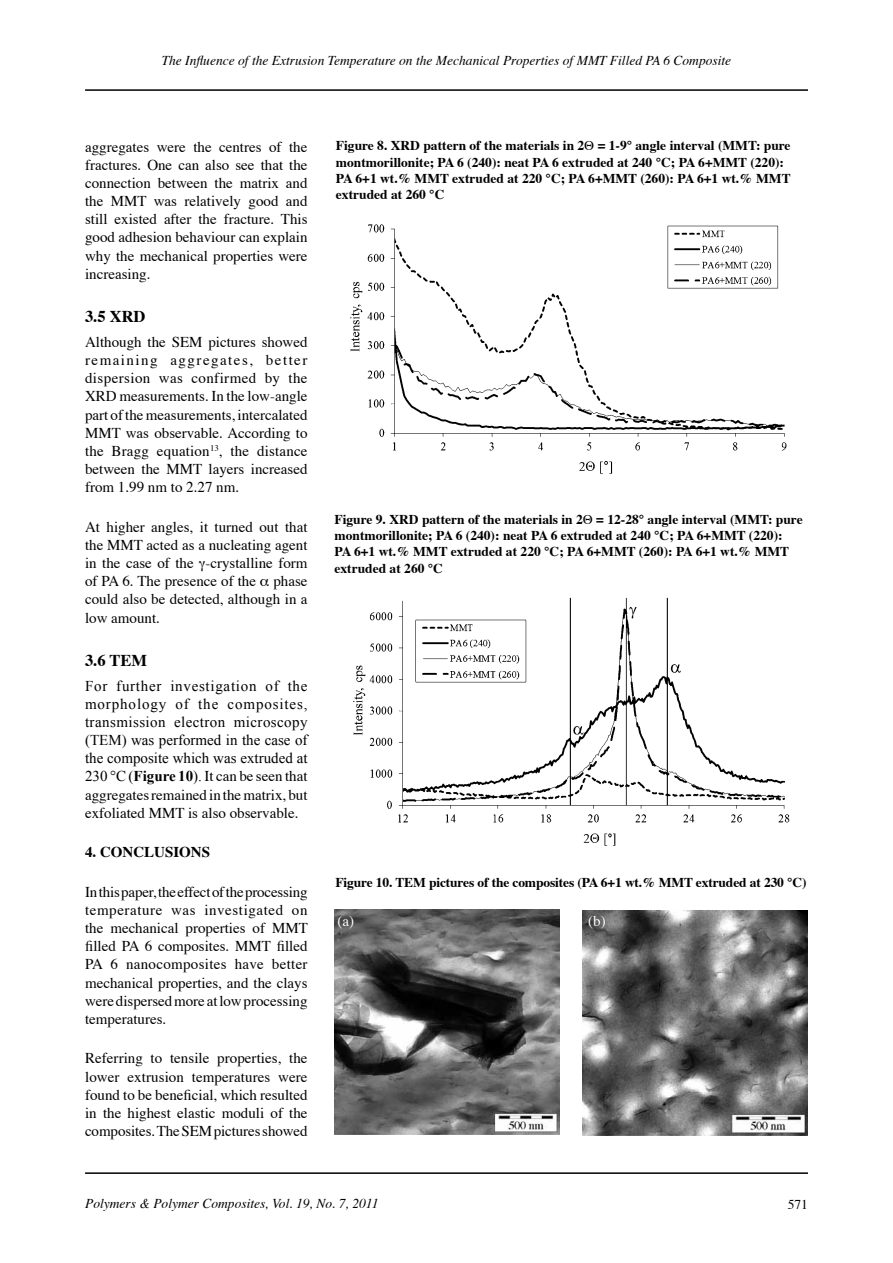
<style>
.page{position:relative;width:893px;height:1263px;background:#fff}
.page>*{position:absolute;margin:0;border:0;box-sizing:border-box;transform-origin:0 0}
.t1{font:700 16.5px "Times";color:#000}
.t2{font:15px/18.1px "Times";color:#000;text-align:justify}
.t3{font:15px/18.1px "Times New Roman";color:#000;text-align:justify}
.t4{font:700 15px "Times";color:#000}
.t5{font:15px "Times";color:#fff}
.t6{font:700 13.5px/16.2px "Times";color:#000}
.t7{font:italic 13.5px "Times";color:#000}
.t8{font:13.5px "Times";color:#000}
.s1{font-family:"Times New Roman"}
.s2{font-family:"Times New Roman";font-weight:700}
</style>
<div class="page">
<hr style="left:85px;top:89px;width:723px;height:2px;background:#000">
<hr style="left:85px;top:1172px;width:723px;height:2px;background:#000">
<img style="left:334px;top:909px;width:226px;height:226px">
<img style="left:583px;top:910px;width:225px;height:225px">
<img style="left:353px;top:597px;width:437px;height:249px">
<img style="left:350px;top:224px;width:437px;height:250px">
<p class="t7" style="left:162px;top:52px;width:571px">The Influence of the Extrusion Temperature on the Mechanical Properties of MMT Filled PA 6 Composite</p>
<p class="t2" style="left:85px;top:138px;width:224px">aggregates were the centres of the fractures. One can also see that the connection between the matrix and the MMT was relatively good and still existed after the fracture. This good adhesion behaviour can explain why the mechanical properties were increasing.</p>
<p class="t1" style="left:85px;top:306px;width:62px">3.5 XRD</p>
<p class="t2" style="left:85px;top:334px;width:224px">Although the SEM pictures showed remaining aggregates, better dispersion was confirmed by the XRD measurements. In the low-angle part of the measurements, intercalated MMT was observable. According to the Bragg equation<sup>13</sup>, the distance between the MMT layers increased from 1.99 nm to 2.27 nm.</p>
<p class="t2" style="left:85px;top:518px;width:224px">At higher angles, it turned out that the MMT acted as a nucleating agent in the case of the -crystalline form of PA 6. The presence of the phase could also be detected, although in a low amount.</p>
<p class="t1" style="left:85px;top:649px;width:64px">3.6 TEM</p>
<p class="t3" style="left:85px;top:676px;width:224px">For further investigation of the morphology of the composites, transmission electron microscopy (TEM) was performed in the case of the composite which was extruded at</p>
<p class="t2" style="left:85px;top:768px;width:224px"><span class="s1">230 °C (</span><span class="s2">Figure 10</span><span class="s1">).</span> It can be seen that aggregatesremained in thematrix, but exfoliated MMT is also observable.</p>
<p class="t4" style="left:85px;top:842px;width:37px">4. Conclusions</p>
<p class="t2" style="left:85px;top:883px;width:224px">In this paper, the effect of the processing temperature was investigated on the mechanical properties of MMT filled PA 6 composites. MMT filled PA 6 nanocomposites have better mechanical properties, and the clays were dispersed more at low processing temperatures.</p>
<p class="t2" style="left:85px;top:1050px;width:224px">Referring to tensile properties, the lower extrusion temperatures were found to be beneficial, which resulted in the highest elastic moduli of the composites.TheSEMpicturesshowed</p>
<p class="t6" style="left:336px;top:138px;width:456px">Figure 8. XRD pattern of the materials in 2 = 1-9° angle interval (MMT: pure montmorillonite; PA 6 (240): neat PA 6 extruded at 240 °C; PA 6+MMT (220):<br>PA 6+1 wt.% MMT extruded at 220 °C; PA 6+MMT (260): PA 6+1 wt.% MMT extruded at 260 °C</p>
<p class="t6" style="left:334px;top:512px;width:470px">Figure 9. XRD pattern of the materials in 2 = 12-28° angle interval (MMT: pure montmorillonite; PA 6 (240): neat PA 6 extruded at 240 °C; PA 6+MMT (220):<br>PA 6+1 wt.% MMT extruded at 220 °C; PA 6+MMT (260): PA 6+1 wt.% MMT extruded at 260 °C</p>
<p class="t6" style="left:336px;top:875px;width:472px">Figure 10. TEM pictures of the composites (PA 6+1 wt.% MMT extruded at 230 °C)</p>
<p class="t5" style="left:337px;top:911px;width:18px">(a)</p>
<p class="t5" style="left:588px;top:911px;width:19px">(b)</p>
<p class="t7" style="left:85px;top:1195px;width:295px">Polymers &amp; Polymer Composites, Vol. 19, No. 7, 2011</p>
<p class="t8" style="left:788px;top:1195px;width:22px">571</p>
</div>
